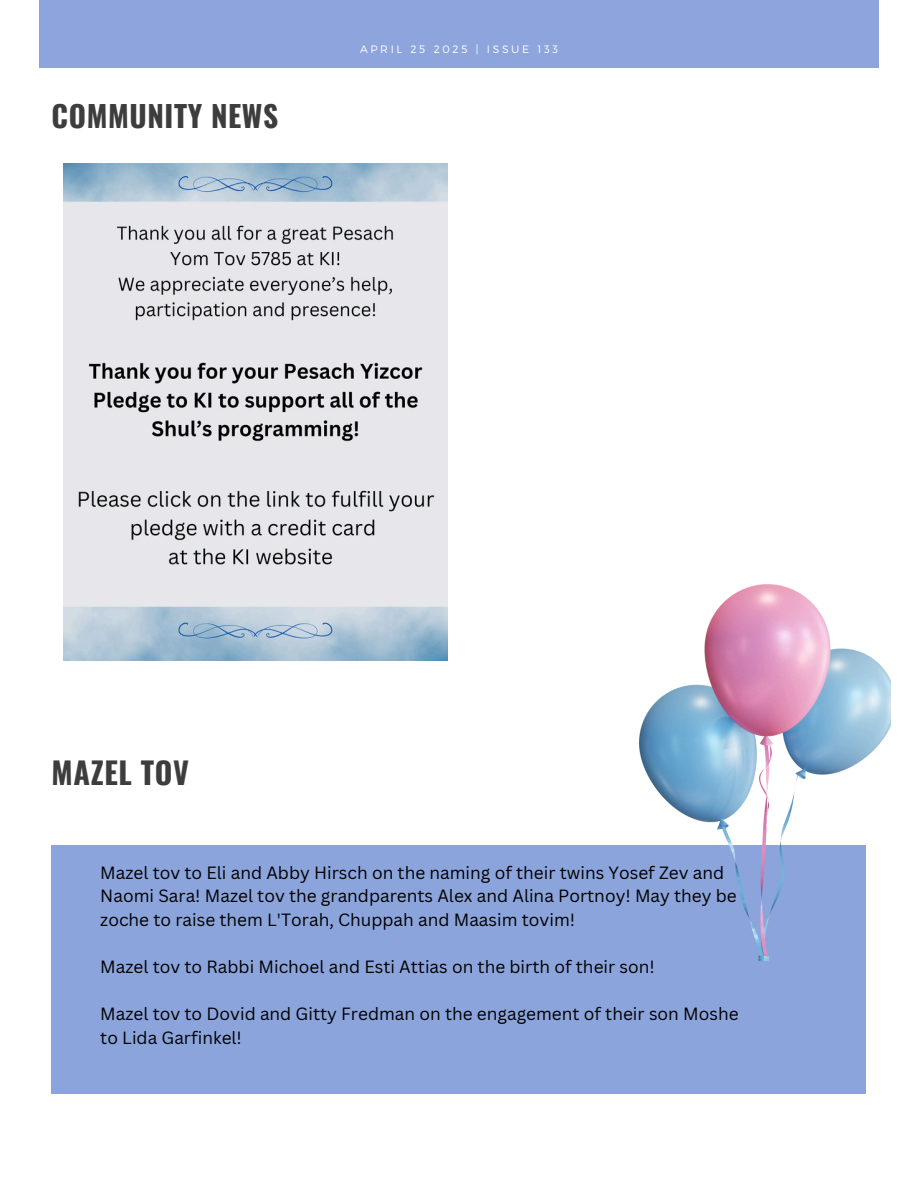
<style>
.page{position:relative;width:918px;height:1188px;background:#fff}
.page>*{position:absolute;margin:0;border:0;box-sizing:border-box;transform-origin:0 0}
.t1{font:700 30.15px "Oswald";letter-spacing:.02em;color:#3d3d3d}
.t2{font:700 29.55px "Oswald";letter-spacing:.02em;color:#3d3d3d}
.t3{font:17.25px/23.7px "Canva Sans";color:#000}
.t4{font:300 10.8px "Montserrat";letter-spacing:.25em;color:#fff}
</style>
<div class="page">
<div style="left:39px;top:0;width:840px;height:68px;background:#8da5dc"></div>
<div style="left:52px;top:846px;width:814px;height:247px;background:#8ba4dc"></div>
<img style="left:64px;top:163px;width:383px;height:498px">
<img style="left:640px;top:585px;width:250px;height:375px">
<p class="t2" style="left:52px;top:93px;width:228px">COMMUNITY NEWS</p>
<p class="t4" style="left:360px;top:42px;width:200px">APRIL 25 2025 | ISSUE 133</p>
<p class="t1" style="left:52px;top:749px;width:139px">MAZEL TOV</p>
<h1 class="t3" style="left:100px;top:860px;width:638px">Mazel tov to Eli and Abby Hirsch on the naming of their twins Yosef Zev and<br>Naomi Sara! Mazel tov the grandparents Alex and Alina Portnoy! May they be zoche to raise them L'Torah, Chuppah and Maasim tovim!</h1>
<p class="t3" style="left:100px;top:955px;width:556px">Mazel tov to Rabbi Michoel and Esti Attias on the birth of their son!</p>
<h2 class="t3" style="left:100px;top:1002px;width:640px">Mazel tov to Dovid and Gitty Fredman on the engagement of their son Moshe to Lida Garfinkel!</h2>
</div>
